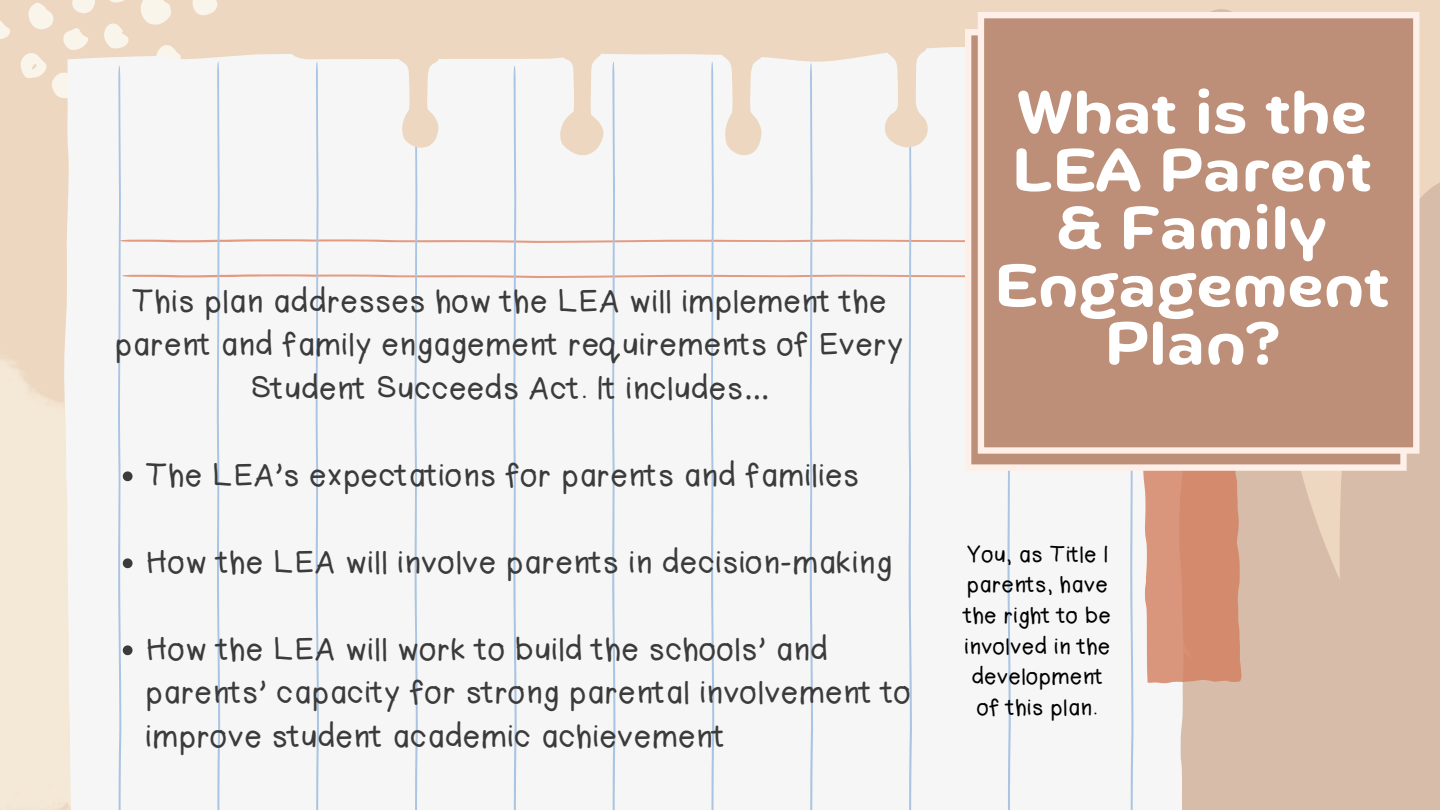
<style>
.page{position:relative;width:1440px;height:810px;background:#edd7c0}
.page>*{position:absolute;margin:0;border:0;box-sizing:border-box;transform-origin:0 0}
.t1{font:600 60px/57.8px "Mommi";color:#fff;text-align:center}
.t2{font:31.2px/43.5px "Hello Ali";color:#3b3b3b}
.t3{font:22px/30.6px "Hello Ali";color:#000;text-align:center}
.s1{font-family:"Noto Sans Gurmukhi"}
</style>
<div class="page">
<div style="left:0;top:359px;width:64px;height:451px;background:#f4e8d6"></div>
<svg style="left:1186px;top:34px;width:254px;height:776px;background:#d8beaa"></svg>
<svg style="left:140px;top:0;width:31px;height:25px"></svg>
<svg style="left:162px;top:45px;width:10px;height:2px"></svg>
<svg style="left:110px;top:0;width:14px;height:3px"></svg>
<svg style="left:104px;top:23px;width:25px;height:24px"></svg>
<svg style="left:192px;top:0;width:26px;height:15px"></svg>
<svg style="left:20px;top:0;width:75px;height:98px"></svg>
<svg style="left:0;top:21px;width:10px;height:18px"></svg>
<div style="left:64px;top:47px;width:1122px;height:763px;background:#f6f6f6"></div>
<div style="left:118px;top:48px;width:1016px;height:762px;background:#f6f6f6"></div>
<svg style="left:1143px;top:471px;width:99px;height:212px;background:#d69379"></svg>
<svg style="left:965px;top:29px;width:442px;height:442px;background:#dab9aa"></svg>
<svg style="left:978px;top:12px;width:441px;height:442px;background:#c1947f"></svg>
<div style="left:990px;top:24px;width:128px;height:128px;background:#bd8e78"></div>
<div style="left:1280px;top:314px;width:128px;height:128px;background:#bd8e78"></div>
<div style="left:1054px;top:196px;width:303px;height:6px;background:#bd8e78"></div>
<div style="left:1054px;top:221px;width:303px;height:6px;background:#bd8e78"></div>
<div style="left:1054px;top:247px;width:303px;height:6px;background:#bd8e78"></div>
<div style="left:1054px;top:272px;width:303px;height:7px;background:#bd8e78"></div>
<svg style="left:123px;top:471px;width:10px;height:10px"></svg>
<svg style="left:123px;top:558px;width:10px;height:10px"></svg>
<svg style="left:123px;top:645px;width:10px;height:10px"></svg>
<p class="t2" style="left:116px;top:280px;width:791px;text-align:center">This plan addresses how the LEA will implement the parent and family engagement requirements of Every<br>Student Succeeds Act. It includes<span class="s1">…</span></p>
<p class="t2" style="left:147px;top:454px;width:716px">The LEA’s expectations for parents and families</p>
<p class="t2" style="left:147px;top:541px;width:749px">How the LEA will involve parents in decision-making</p>
<p class="t2" style="left:147px;top:628px;width:768px">How the LEA will work to build the schools’ and parents’ capacity for strong parental involvement to improve student academic achievement</p>
<p class="t1" style="left:995px;top:86px;width:396px">What is the<br>LEA Parent &amp; Family<br>Engagement<br>Plan?</p>
<p class="t3" style="left:965px;top:539px;width:149px">You, as Title I parents, have the right to be involved in the development of this plan.</p>
</div>
